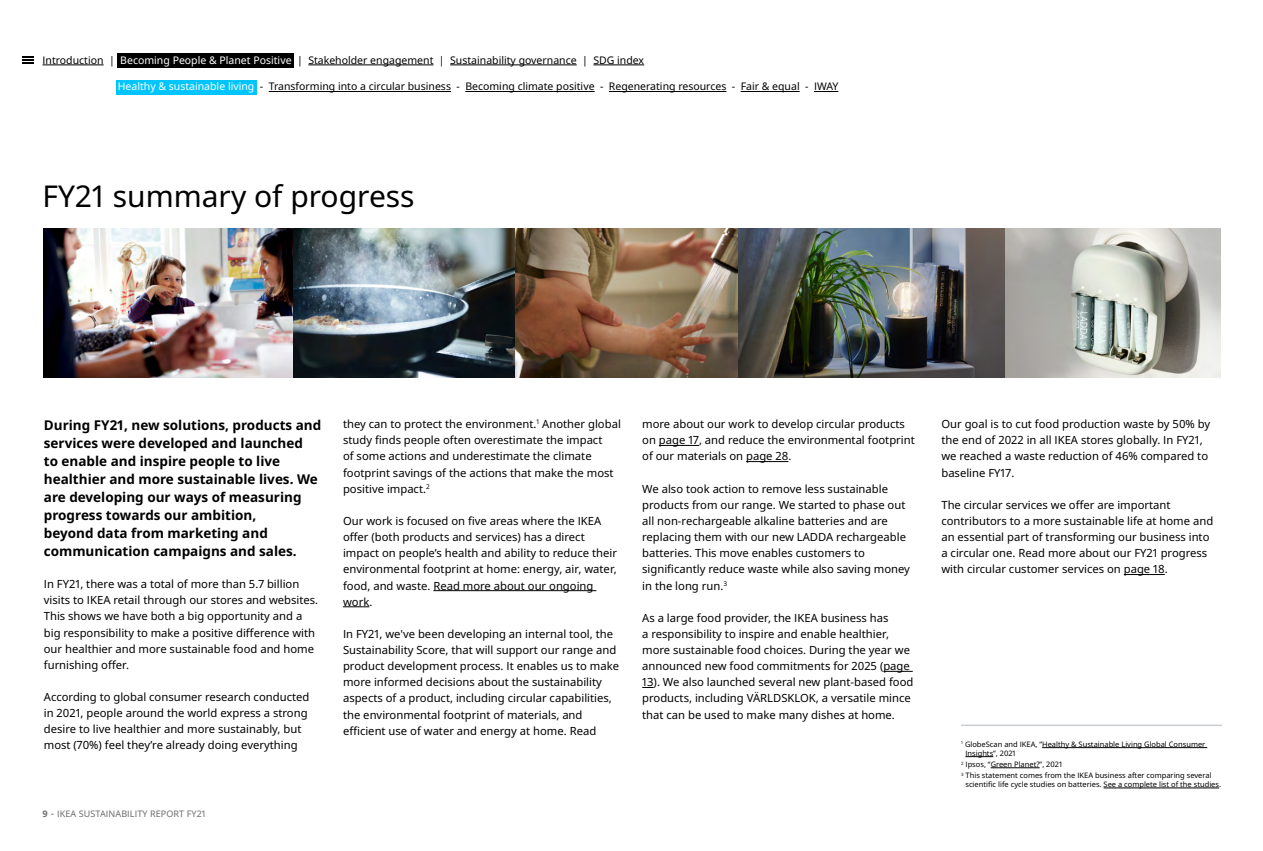
<style>
.page{position:relative;width:1263px;height:851px;background:#fff}
.page>*{position:absolute;margin:0;border:0;box-sizing:border-box;transform-origin:0 0}
.t1{font:30px "Noto IKEA Latin";color:#000}
.t2{font:700 13.5px/18px "Noto IKEA Latin";color:#000}
.t3{font:11.25px/16px "Noto IKEA Latin";color:#000}
.t4{font:10.5px "Noto IKEA Latin";color:#000}
.t5{font:9px "Noto IKEA Latin";letter-spacing:.01em;color:#6d6e71}
.t6{font:7.5px/9px "Noto IKEA Latin";color:#000}
.s1{color:#fff}
.s2{font-weight:700}
.s3{font-size:10.5px}
</style>
<div class="page">
<hr style="left:433px;top:590px;width:163px;height:1px;background:#000">
<svg style="left:343px;top:606px;width:26px;height:1px"></svg>
<hr style="left:659px;top:445px;width:40px;height:1px;background:#000">
<hr style="left:746px;top:461px;width:42px;height:1px;background:#000">
<hr style="left:883px;top:671px;width:30px;height:1px;background:#000">
<svg style="left:642px;top:687px;width:12px;height:1px"></svg>
<hr style="left:1124px;top:574px;width:41px;height:1px;background:#000">
<img style="left:292px;top:228px;width:223px;height:149px">
<img style="left:515px;top:228px;width:223px;height:149px">
<svg style="left:1004px;top:228px;width:216px;height:149px;background:#aeafa8"></svg>
<img style="left:738px;top:228px;width:266px;height:149px">
<hr style="left:961px;top:724px;width:261px;height:1px;background:#b0b9bd">
<hr style="left:1042px;top:747px;width:165px;height:1px;background:#000">
<svg style="left:965px;top:756px;width:28px;height:1px"></svg>
<hr style="left:991px;top:767px;width:49px;height:1px;background:#000">
<hr style="left:1103px;top:787px;width:116px;height:1px;background:#000">
<img style="left:44px;top:228px;width:248px;height:149px">
<div style="left:118px;top:54px;width:176px;height:14px;background:#000"></div>
<hr style="left:43px;top:65px;width:61px;height:1px;background:#000">
<hr style="left:308px;top:65px;width:125px;height:1px;background:#000">
<hr style="left:450px;top:65px;width:127px;height:1px;background:#000">
<hr style="left:593px;top:65px;width:51px;height:1px;background:#000">
<svg style="left:23px;top:56px;width:11px;height:8px"></svg>
<div style="left:116px;top:80px;width:141px;height:14px;background:#00c4fc"></div>
<hr style="left:269px;top:91px;width:182px;height:1px;background:#000">
<hr style="left:465px;top:91px;width:130px;height:1px;background:#000">
<hr style="left:609px;top:91px;width:117px;height:1px;background:#000">
<hr style="left:741px;top:91px;width:59px;height:1px;background:#000">
<svg style="left:814px;top:91px;width:24px;height:1px"></svg>
<p class="t4" style="left:43px;top:53px;width:603px">Introduction | <span class="s1">Becoming People &amp; Planet Positive</span> | Stakeholder engagement | Sustainability governance | SDG index</p>
<p class="t4" style="left:118px;top:79px;width:722px"><span class="s1">Healthy &amp; sustainable living</span> - Transforming into a circular business - Becoming climate positive - Regenerating resources - Fair &amp; equal - IWAY</p>
<h1 class="t1" style="left:43px;top:175px;width:374px">FY21 summary of progress</h1>
<p class="t2" style="left:44px;top:415px;width:279px">During FY21, new solutions, products and services were developed and launched<br>to enable and inspire people to live healthier and more sustainable lives. We are developing our ways of measuring progress towards our ambition,<br>beyond data from marketing and communication campaigns and sales.</p>
<p class="t3" style="left:44px;top:575px;width:276px">In FY21, there was a total of more than 5.7 billion visits to IKEA retail through our stores and websites.<br>This shows we have both a big opportunity and a big responsibility to make a positive difference with our healthier and more sustainable food and home furnishing offer.</p>
<p class="t3" style="left:44px;top:688px;width:267px">According to global consumer research conducted in 2021, people around the world express a strong desire to live healthier and more sustainably, but most (70%) feel they’re already doing everything</p>
<p class="t3" style="left:343px;top:415px;width:279px">they can to protect the environment.<sup>1</sup> Another global study finds people often overestimate the impact<br>of some actions and underestimate the climate footprint savings of the actions that make the most positive impact.<sup>2</sup></p>
<p class="t3" style="left:343px;top:512px;width:276px">Our work is focused on five areas where the IKEA offer (both products and services) has a direct impact on people’s health and ability to reduce their environmental footprint at home: energy, air, water, food, and waste. Read more about our ongoing work.</p>
<p class="t3" style="left:343px;top:625px;width:278px">In FY21, we've been developing an internal tool, the Sustainability Score, that will support our range and product development process. It enables us to make more informed decisions about the sustainability aspects of a product, including circular capabilities, the environmental footprint of materials, and efficient use of water and energy at home. Read</p>
<p class="t3" style="left:642px;top:415px;width:274px">more about our work to develop circular products on page 17, and reduce the environmental footprint of our materials on page 28.</p>
<p class="t3" style="left:642px;top:480px;width:269px">We also took action to remove less sustainable products from our range. We started to phase out all non-rechargeable alkaline batteries and are replacing them with our new LADDA rechargeable batteries. This move enables customers to significantly reduce waste while also saving money in the long run.<sup>3</sup></p>
<p class="t3" style="left:642px;top:609px;width:273px">As a large food provider, the IKEA business has<br>a responsibility to inspire and enable healthier, more sustainable food choices. During the year we announced new food commitments for 2025 (page 13). We also launched several new plant-based food products, including VÄRLDSKLOK, a versatile mince that can be used to make many dishes at home.</p>
<p class="t5" style="left:43px;top:807px;width:165px"><span class="s2">9</span> <span class="s3">-</span> IKEA SUSTAINABILITY REPORT FY21</p>
<p class="t3" style="left:941px;top:415px;width:270px">Our goal is to cut food production waste by 50% by the end of 2022 in all IKEA stores globally. In FY21, we reached a waste reduction of 46% compared to baseline FY17.</p>
<p class="t3" style="left:941px;top:496px;width:273px">The circular services we offer are important contributors to a more sustainable life at home and an essential part of transforming our business into a circular one. Read more about our FY21 progress with circular customer services on page 18.</p>
<p class="t6" style="left:965px;top:739px;width:241px;text-indent:-4px"><sup>1</sup> GlobeScan and IKEA, ”Healthy &amp; Sustainable Living Global Consumer<br>Insights”, 2021</p>
<p class="t6" style="left:961px;top:758px;width:252px;line-height:11.1px"><sup>2</sup> Ipsos, “Green Planet?”, 2021<br><sup>3</sup> This statement comes from the IKEA business after comparing several</p>
<p class="t6" style="left:965px;top:779px;width:257px">scientific life cycle studies on batteries. See a complete list of the studies.</p>
</div>
